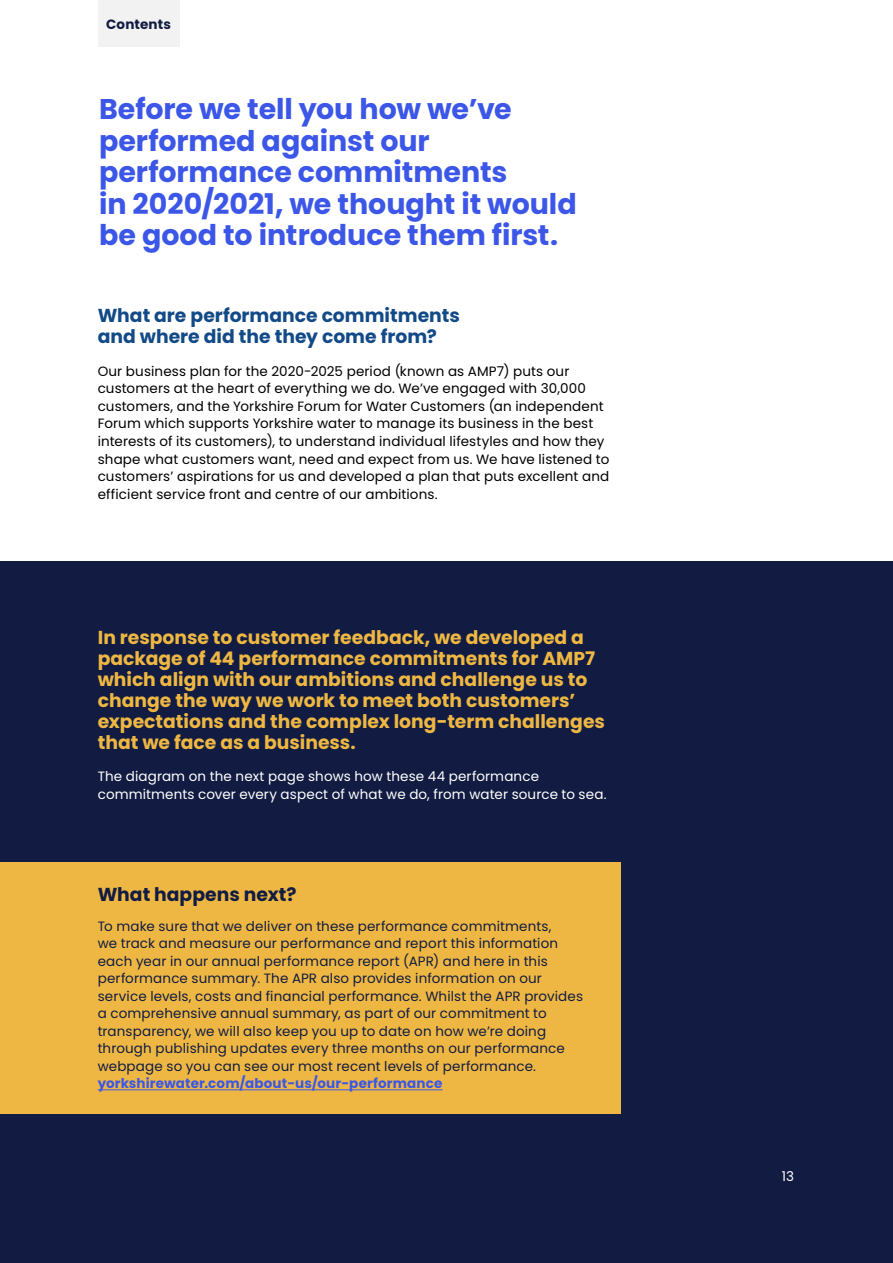
<style>
.page{position:relative;width:893px;height:1263px;background:#fff}
.page>*{position:absolute;margin:0;border:0;box-sizing:border-box;transform-origin:0 0}
.t1{font:700 28.5px/31.5px "Poppins";color:#3c57e8}
.t2{font:700 18.75px/21px "Poppins";color:#eeb743}
.t3{font:700 18.75px/21px "Poppins";color:#124a87}
.t4{font:700 18.75px "Poppins";color:#121c42}
.t5{font:13.5px/17.5px "Poppins";letter-spacing:.01em;color:#121c42}
.t6{font:13.5px/17.5px "Poppins";letter-spacing:.01em;color:#000}
.t7{font:13.5px/17.5px "Poppins";letter-spacing:.01em;color:#fff}
.t8{font:700 13.5px "Poppins";letter-spacing:.01em;color:#3c57e8}
.t9{font:700 13.5px "Poppins";letter-spacing:.01em;color:#121c42}
</style>
<div class="page">
<div style="left:0;top:562px;width:893px;height:701px;background:#121c42"></div>
<div style="left:0;top:862px;width:620px;height:252px;background:#eeb743"></div>
<hr style="left:98px;top:1089px;width:344px;height:1px;background:#3c57e8">
<div style="left:98px;top:0;width:81px;height:46px;background:#f2f2f2"></div>
<p class="t9" style="left:106px;top:17px;width:66px">Contents</p>
<h1 class="t1" style="left:99px;top:93px;width:479px">Before we tell you how we’ve performed against our performance commitments<br>in 2020/2021, we thought it would be good to introduce them first.</h1>
<h2 class="t3" style="left:98px;top:305px;width:364px">What are performance commitments and where did the they come from?</h2>
<p class="t6" style="left:98px;top:362px;width:513px">Our business plan for the 2020-2025 period (known as AMP7) puts our customers at the heart of everything we do. We’ve engaged with 30,000 customers, and the Yorkshire Forum for Water Customers (an independent Forum which supports Yorkshire water to manage its business in the best interests of its customers), to understand individual lifestyles and how they shape what customers want, need and expect from us. We have listened to customers’ aspirations for us and developed a plan that puts excellent and efficient service front and centre of our ambitions.</p>
<p class="t2" style="left:98px;top:627px;width:509px">In response to customer feedback, we developed a package of 44 performance commitments for AMP7 which align with our ambitions and challenge us to change the way we work to meet both customers’ expectations and the complex long-term challenges that we face as a business.</p>
<p class="t7" style="left:98px;top:768px;width:510px">The diagram on the next page shows how these 44 performance commitments cover every aspect of what we do, from water source to sea.</p>
<h2 class="t4" style="left:98px;top:883px;width:200px">What happens next?</h2>
<p class="t5" style="left:98px;top:917px;width:487px">To make sure that we deliver on these performance commitments,<br>we track and measure our performance and report this information each year in our annual performance report (APR) and here in this performance summary. The APR also provides information on our service levels, costs and financial performance. Whilst the APR provides a comprehensive annual summary, as part of our commitment to transparency, we will also keep you up to date on how we’re doing through publishing updates every three months on our performance webpage so you can see our most recent levels of performance.</p>
<p class="t8" style="left:98px;top:1076px;width:346px">yorkshirewater.com/about-us/our-performance</p>
<p class="t7" style="left:782px;top:1168px;width:14px">13</p>
</div>
